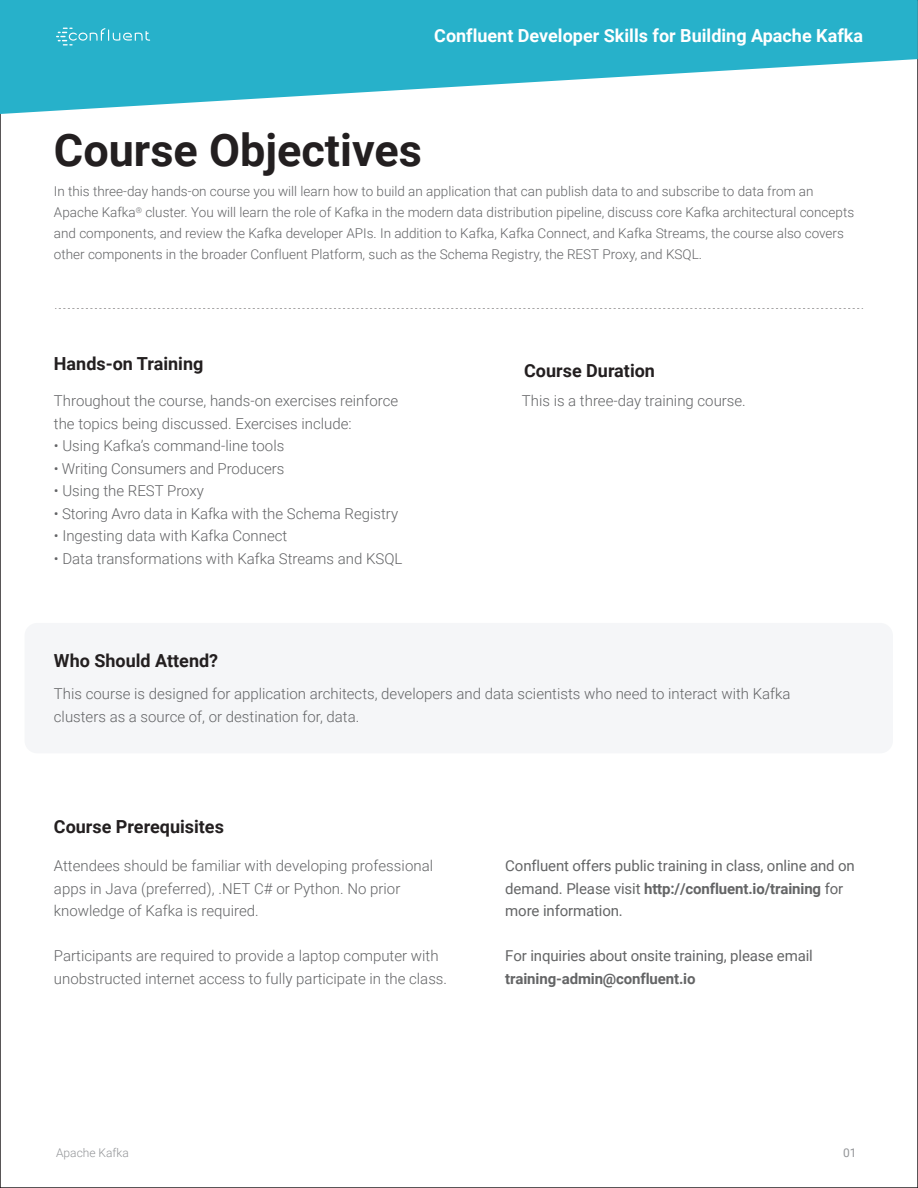
<style>
.page{position:relative;width:918px;height:1188px;background:#fff}
.page>*{position:absolute;margin:0;border:0;box-sizing:border-box;transform-origin:0 0}
.t1{font:700 45px "Roboto";color:#231f20}
.t2{font:700 18px "Roboto";color:#231f20}
.t3{font:700 18px "Roboto";color:#fff}
.t4{font:300 15px/22.5px "Roboto";color:#636466}
.t5{font:15px/22.5px "Roboto";letter-spacing:-.01em;color:#646566}
.t6{font:700 15px "Roboto";letter-spacing:-.01em;color:#646566}
.t7{font:300 13.5px/21px "Roboto";color:#636466}
.t8{font:300 12px "Roboto";color:#939598}
.t9{font:12px "Roboto";color:#939598}
.s1{font-weight:700}
</style>
<div class="page">
<svg style="left:0;top:0;width:918px;height:114px;fill:#27b1ca"></svg>
<div style="left:25px;top:623px;width:868px;height:130px;background:#f5f6f8;border-radius:13px"></div>
<svg style="left:55px;top:308px;width:808px;height:1px"></svg>
<svg style="left:56px;top:28px;width:94px;height:17px;background:#47bcd1"></svg>
<p class="t3" style="left:434px;top:23px;width:430px">Confluent Developer Skills for Building Apache Kafka</p>
<h1 class="t1" style="left:54px;top:118px;width:370px">Course Objectives</h1>
<p class="t7" style="left:54px;top:180px;width:802px">In this three-day hands-on course you will learn how to build an application that can publish data to and subscribe to data from an Apache Kafka<sup>®</sup> cluster. You will learn the role of Kafka in the modern data distribution pipeline, discuss core Kafka architectural concepts and components, and review the Kafka developer APIs. In addition to Kafka, Kafka Connect, and Kafka Streams, the course also covers other components in the broader Confluent Platform, such as the Schema Registry, the REST Proxy, and KSQL.</p>
<p class="t2" style="left:54px;top:351px;width:151px">Hands-on Training</p>
<p class="t4" style="left:54px;top:389px;width:346px">Throughout the course, hands-on exercises reinforce the topics being discussed. Exercises include:</p>
<p class="t4" style="left:54px;top:434px;width:232px">• Using Kafka’s command-line tools</p>
<p class="t4" style="left:54px;top:457px;width:232px">• Writing Consumers and Producers</p>
<p class="t4" style="left:54px;top:479px;width:152px">• Using the REST Proxy</p>
<p class="t4" style="left:54px;top:502px;width:346px">• Storing Avro data in Kafka with the Schema Registry</p>
<p class="t4" style="left:54px;top:524px;width:235px">• Ingesting data with Kafka Connect</p>
<p class="t4" style="left:54px;top:547px;width:350px">• Data transformations with Kafka Streams and KSQL</p>
<p class="t2" style="left:54px;top:648px;width:166px">Who Should Attend?</p>
<p class="t2" style="left:524px;top:358px;width:132px">Course Duration</p>
<p class="t4" style="left:522px;top:389px;width:225px">This is a three-day training course.</p>
<p class="t4" style="left:54px;top:682px;width:738px">This course is designed for application architects, developers and data scientists who need to interact with Kafka clusters as a source of, or destination for, data.</p>
<p class="t2" style="left:54px;top:814px;width:172px">Course Prerequisites</p>
<p class="t4" style="left:54px;top:854px;width:381px">Attendees should be familiar with developing professional apps in Java (preferred), .NET C# or Python. No prior knowledge of Kafka is required.</p>
<p class="t4" style="left:54px;top:944px;width:395px">Participants are required to provide a laptop computer with unobstructed internet access to fully participate in the class.</p>
<p class="t5" style="left:505px;top:854px;width:351px">Confluent offers public training in class, online and on demand. Please visit <span class="s1">http://confluent.io/training</span> for more information.</p>
<p class="t5" style="left:505px;top:944px;width:309px">For inquiries about onsite training, please email</p>
<p class="t6" style="left:505px;top:968px;width:192px">training-admin@confluent.io</p>
<p class="t8" style="left:56px;top:1145px;width:74px">Apache Kafka</p>
<p class="t9" style="left:843px;top:1145px;width:15px">01</p>
</div>
